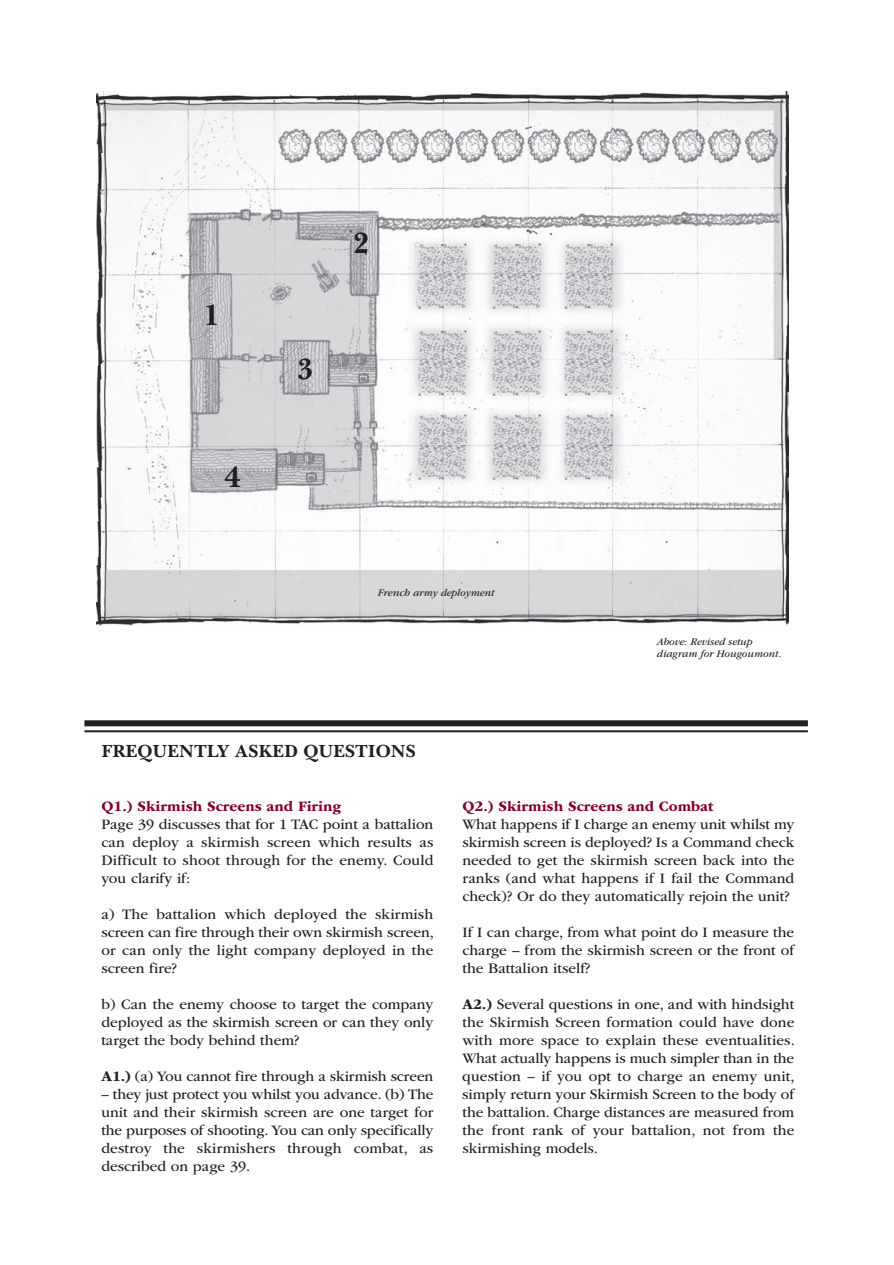
<style>
.page{position:relative;width:894px;height:1265px;background:#fff}
.page>*{position:absolute;margin:0;border:0;box-sizing:border-box;transform-origin:0 0}
.t1{font:700 30px "Baskerville BT";color:#231f20}
.t2{font:700 18px "Baskerville BT";color:#231f20}
.t3{font:15px/18px "ITC Garamond Std";color:#231f20;text-align:justify}
.t4{font:700 15px "ITC Garamond Std";color:#800127}
.t5{font:italic 10.5px/12px "ITC Garamond Std";color:#231f20}
.s1{font-weight:700}
</style>
<div class="page">
<svg style="left:84px;top:91px;width:724px;height:642px"></svg>
<h1 class="t1" style="left:203px;top:297px;width:18px">1</h1>
<h1 class="t1" style="left:224px;top:459px;width:18px">4</h1>
<h1 class="t1" style="left:297px;top:351px;width:18px">3</h1>
<h1 class="t1" style="left:353px;top:225px;width:18px">2</h1>
<p class="t5" style="left:377px;top:587px;width:118px">French army deployment</p>
<p class="t5" style="left:656px;top:636px;width:126px">Above: Revised setup diagram for Hougoumont.</p>
<p class="t2" style="left:101px;top:740px;width:315px">FREQUENTLY ASKED QUESTIONS</p>
<p class="t4" style="left:101px;top:801px;width:241px">Q1.) Skirmish Screens and Firing</p>
<p class="t3" style="left:101px;top:816px;width:333px">Page 39 discusses that for 1 TAC point a battalion can deploy a skirmish screen which results as Difficult to shoot through for the enemy. Could you clarify if:</p>
<p class="t3" style="left:101px;top:906px;width:334px">a) The battalion which deployed the skirmish screen can fire through their own skirmish screen, or can only the light company deployed in the screen fire?</p>
<p class="t3" style="left:101px;top:996px;width:333px">b) Can the enemy choose to target the company deployed as the skirmish screen or can they only target the body behind them?</p>
<p class="t3" style="left:101px;top:1068px;width:333px"><span class="s1">A1.)</span> (a) You cannot fire through a skirmish screen</p>
<p class="t3" style="left:101px;top:1086px;width:333px">– they just protect you whilst you advance. (b) The unit and their skirmish screen are one target for the purposes of shooting. You can only specifically destroy the skirmishers through combat, as described on page 39.</p>
<p class="t4" style="left:462px;top:801px;width:252px">Q2.) Skirmish Screens and Combat</p>
<p class="t3" style="left:462px;top:816px;width:333px">What happens if I charge an enemy unit whilst my skirmish screen is deployed? Is a Command check needed to get the skirmish screen back into the ranks (and what happens if I fail the Command check)? Or do they automatically rejoin the unit?</p>
<p class="t3" style="left:462px;top:924px;width:333px">If I can charge, from what point do I measure the charge – from the skirmish screen or the front of the Battalion itself?</p>
<p class="t3" style="left:462px;top:996px;width:334px"><span class="s1">A2.)</span> Several questions in one, and with hindsight the Skirmish Screen formation could have done with more space to explain these eventualities.<br>What actually happens is much simpler than in the question – if you opt to charge an enemy unit, simply return your Skirmish Screen to the body of the battalion. Charge distances are measured from the front rank of your battalion, not from the skirmishing models.</p>
</div>
